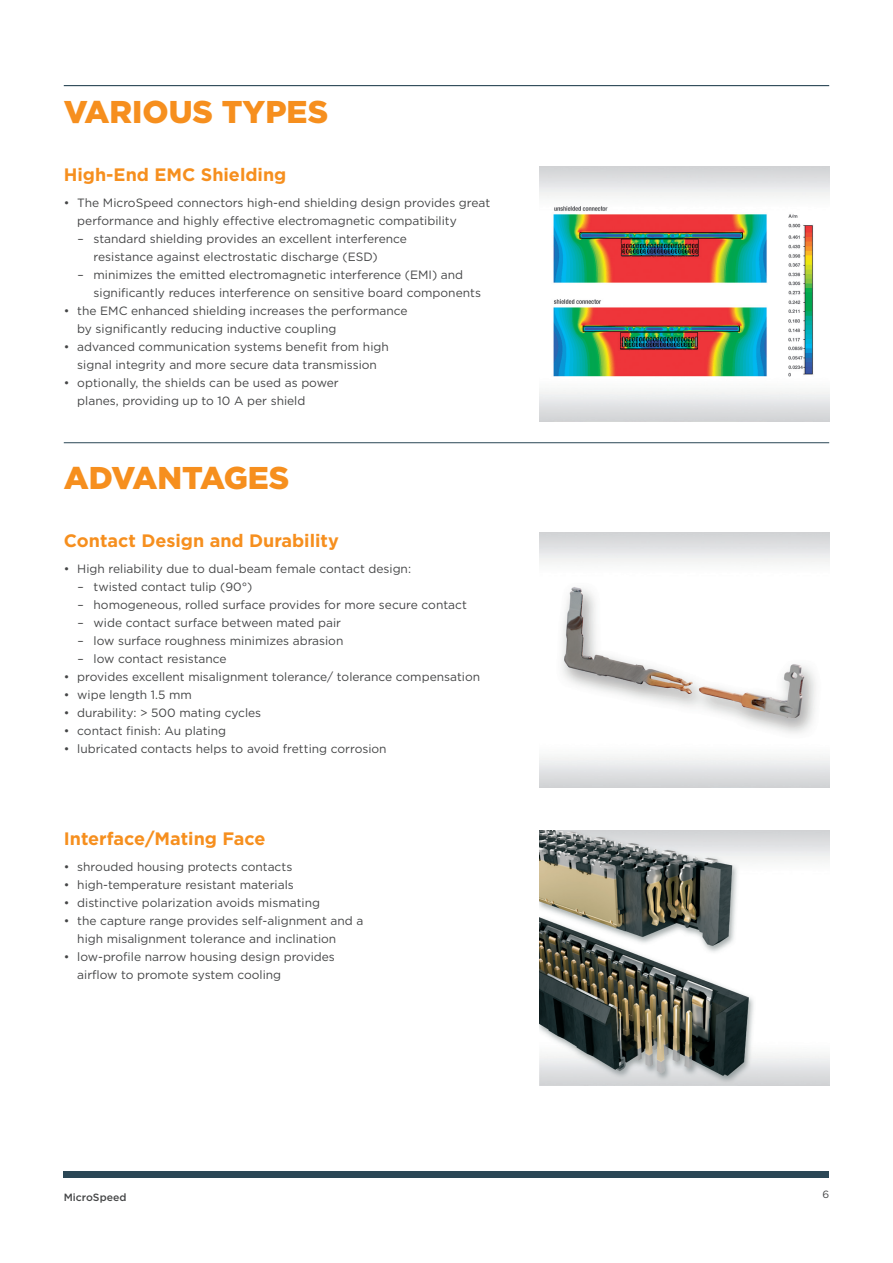
<style>
.page{position:relative;width:893px;height:1263px;background:#fff}
.page>*{position:absolute;margin:0;border:0;box-sizing:border-box;transform-origin:0 0}
.B_Body_Headline_2_Li{font:900 31.5px "Gotham";color:#f68f1e}
.B_Body_Copy_Subhead{font:700 18px "Gotham";color:#f68f1e}
.B_Body_Bullet{font:12px/18px "Gotham";color:#454647}
.t1{font:500 10.5px "Gotham";color:#454647}
.t2{font:10.5px "Gotham";color:#454647}
</style>
<div class="page">
<img style="left:539px;top:166px;width:290px;height:255px">
<img style="left:539px;top:532px;width:290px;height:255px">
<img style="left:539px;top:830px;width:290px;height:255px">
<div style="left:64px;top:1172px;width:765px;height:6px;background:#2b4756"></div>
<hr style="left:64px;top:85px;width:765px;height:1px;background:#2b4756">
<hr style="left:64px;top:442px;width:765px;height:1px;background:#2b4756">
<p class="B_Body_Headline_2_Li" style="left:64px;top:90px;width:266px">VARIOUS TYPES</p>
<p class="B_Body_Copy_Subhead" style="left:64px;top:162px;width:224px">High-End EMC Shielding</p>
<p class="B_Body_Bullet" style="left:77px;top:194px;width:414px;text-indent:-14px">• The MicroSpeed connectors high-end shielding design provides great performance and highly effective electromagnetic compatibility</p>
<p class="B_Body_Bullet" style="left:94px;top:230px;width:315px;text-indent:-16px">– standard shielding provides an excellent interference resistance against electrostatic discharge (ESD)</p>
<p class="B_Body_Bullet" style="left:94px;top:266px;width:389px;text-indent:-16px">– minimizes the emitted electromagnetic interference (EMI) and significantly reduces interference on sensitive board components</p>
<p class="B_Body_Bullet" style="left:77px;top:302px;width:332px;text-indent:-14px">• the EMC enhanced shielding increases the performance by significantly reducing inductive coupling</p>
<p class="B_Body_Bullet" style="left:64px;top:338px;width:327px;text-align:center">• advanced communication systems benefit from high signal integrity and more secure data transmission</p>
<p class="B_Body_Bullet" style="left:77px;top:374px;width:263px;text-indent:-14px">• optionally, the shields can be used as power planes, providing up to 10 A per shield</p>
<p class="B_Body_Headline_2_Li" style="left:64px;top:456px;width:227px">ADVANTAGES</p>
<p class="B_Body_Copy_Subhead" style="left:64px;top:528px;width:277px">Contact Design and Durability</p>
<p class="B_Body_Bullet" style="left:64px;top:560px;width:349px">• High reliability due to dual-beam female contact design:</p>
<p class="B_Body_Bullet" style="left:78px;top:578px;width:176px">– twisted contact tulip (90°)</p>
<p class="B_Body_Bullet" style="left:78px;top:596px;width:391px">– homogeneous, rolled surface provides for more secure contact</p>
<p class="B_Body_Bullet" style="left:78px;top:614px;width:265px">– wide contact surface between mated pair</p>
<p class="B_Body_Bullet" style="left:78px;top:632px;width:267px">– low surface roughness minimizes abrasion</p>
<p class="B_Body_Bullet" style="left:78px;top:650px;width:151px">– low contact resistance</p>
<p class="B_Body_Bullet" style="left:64px;top:668px;width:418px">• provides excellent misalignment tolerance/ tolerance compensation</p>
<p class="B_Body_Bullet" style="left:64px;top:686px;width:130px">• wipe length 1.5 mm</p>
<p class="B_Body_Bullet" style="left:64px;top:704px;width:199px">• durability: &gt; 500 mating cycles</p>
<p class="B_Body_Bullet" style="left:64px;top:722px;width:164px">• contact finish: Au plating</p>
<p class="B_Body_Bullet" style="left:64px;top:740px;width:324px">• lubricated contacts helps to avoid fretting corrosion</p>
<p class="B_Body_Copy_Subhead" style="left:64px;top:826px;width:203px">Interface/Mating Face</p>
<p class="B_Body_Bullet" style="left:64px;top:858px;width:230px">• shrouded housing protects contacts</p>
<p class="B_Body_Bullet" style="left:64px;top:876px;width:232px">• high-temperature resistant materials</p>
<p class="B_Body_Bullet" style="left:64px;top:894px;width:258px">• distinctive polarization avoids mismating</p>
<p class="B_Body_Bullet" style="left:77px;top:912px;width:287px;text-indent:-14px">• the capture range provides self-alignment and a high misalignment tolerance and inclination</p>
<p class="B_Body_Bullet" style="left:77px;top:948px;width:259px;text-indent:-14px">• low-profile narrow housing design provides airflow to promote system cooling</p>
<p class="t1" style="left:64px;top:1190px;width:64px">MicroSpeed</p>
<p class="t2" style="left:822px;top:1187px;width:8px">6</p>
</div>
